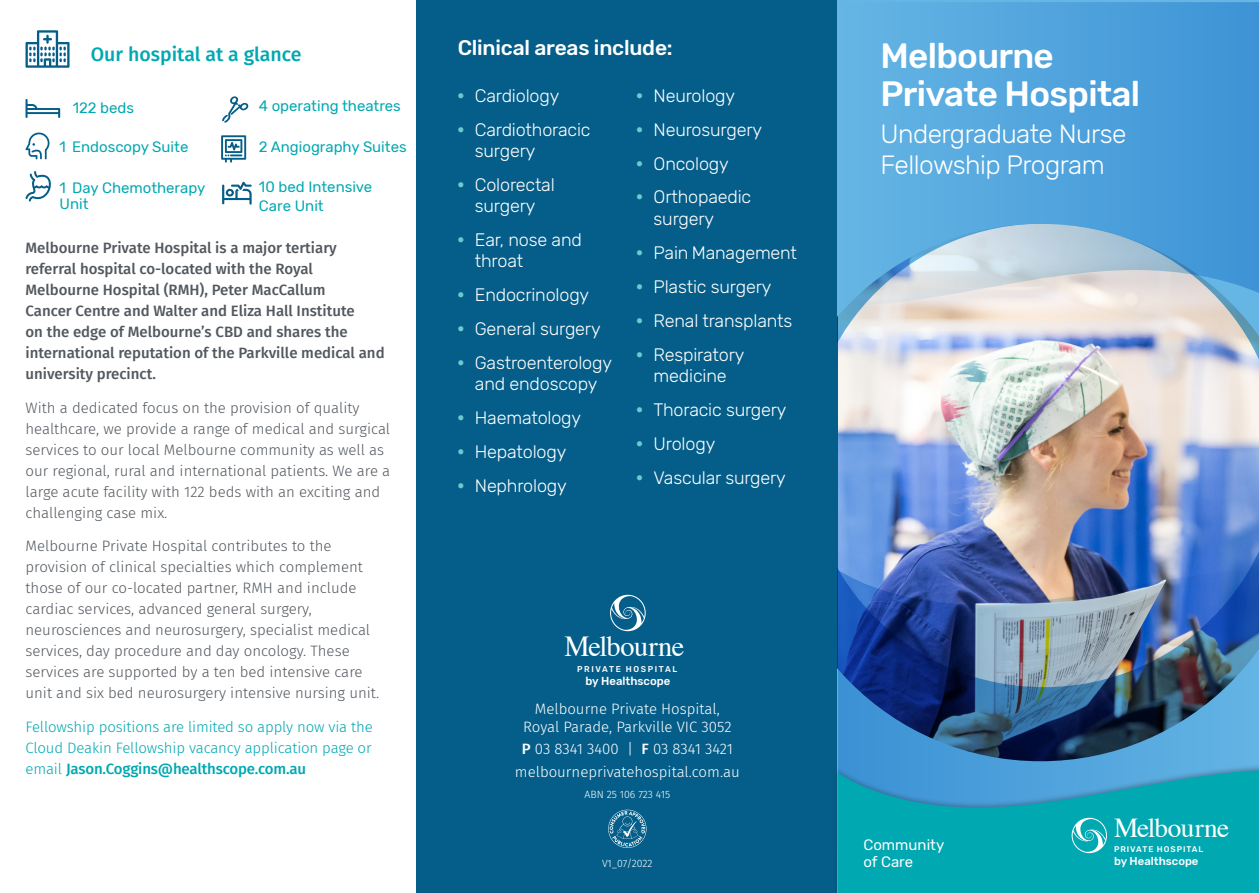
<style>
.page{position:relative;width:1259px;height:893px;background:#fff}
.page>*{position:absolute;margin:0;border:0;box-sizing:border-box;transform-origin:0 0}
.t1{font:500 35.1px/38.5px "Rubik";letter-spacing:-.02em;color:#fff}
.t2{font:28.95px "Times";letter-spacing:-.02em;color:#fff}
.t3{font:27.3px "Times";letter-spacing:-.02em;color:#fff}
.t4{font:300 26.25px/31.5px "Rubik";letter-spacing:-.02em;color:#fff}
.Heading{font:500 21px "Rubik";letter-spacing:-.01em;color:#fff}
.Heading-2{font:500 19.5px "Fira Sans";color:#00a8b1}
.t5{font:300 18px/21.1px "Rubik";letter-spacing:-.01em;color:#fff}
.t6{font:300 15px/21px "Fira Sans";color:#52585e}
.t7{font:500 15px/21px "Fira Sans";color:#52585e}
.t8{font:300 15px/21px "Fira Sans";letter-spacing:-.01em;color:#00a8b1;text-align:justify}
.t9{font:300 15px/18px "Fira Sans";color:#fff;text-align:center}
.t10{font:15px/19.8px "Rubik";color:#00a8b1}
.t11{font:15px/16.5px "Rubik";color:#fff}
.t12{font:500 11.55px "Rubik";color:#fff}
.t13{font:500 11.25px "Rubik";color:#fff}
.t14{font:300 10.5px "Fira Sans";color:#fff}
.t15{font:500 8.4px "Rubik";letter-spacing:.195em;color:#fff}
.t16{font:500 8.25px "Rubik";letter-spacing:.115em;color:#fff}
.s1{font-family:"Fira Sans";font-weight:700;font-size:18.15px;color:#6acacf}
.s2{font-weight:500}
</style>
<div class="page">
<div style="left:417px;top:0;width:421px;height:893px;background:#045e89"></div>
<img style="left:838px;top:0;width:421px;height:570px">
<svg style="left:838px;top:2px;width:421px;height:304px;background:#66acdc"></svg>
<img style="left:838px;top:570px;width:421px;height:193px">
<div style="left:833px;top:763px;width:426px;height:130px;background:#231f20;opacity:.3"></div>
<svg style="left:838px;top:770px;width:421px;height:123px;background:#0da5b7"></svg>
<svg style="left:222px;top:96px;width:27px;height:27px"></svg>
<svg style="left:26px;top:99px;width:34px;height:19px"></svg>
<svg style="left:221px;top:135px;width:25px;height:28px"></svg>
<svg style="left:25px;top:133px;width:24px;height:26px"></svg>
<svg style="left:25px;top:171px;width:26px;height:31px"></svg>
<svg style="left:26px;top:30px;width:44px;height:38px"></svg>
<svg style="left:610px;top:595px;width:36px;height:36px"></svg>
<svg style="left:608px;top:810px;width:38px;height:38px"></svg>
<svg style="left:1071px;top:818px;width:36px;height:35px"></svg>
<svg style="left:222px;top:182px;width:30px;height:23px"></svg>
<p class="Heading" style="left:458px;top:35px;width:216px">Clinical areas include:</p>
<p class="t5" style="left:458px;top:85px;width:103px"><span class="s1">•</span> Cardiology</p>
<p class="t5" style="left:475px;top:119px;width:117px;text-indent:-17px"><span class="s1">•</span> Cardiothoracic surgery</p>
<p class="t5" style="left:458px;top:174px;width:99px;text-align:center"><span class="s1">•</span> Colorectal surgery</p>
<p class="t5" style="left:475px;top:230px;width:109px;text-indent:-17px"><span class="s1">•</span> Ear, nose and throat</p>
<p class="t5" style="left:458px;top:285px;width:133px"><span class="s1">•</span> Endocrinology</p>
<p class="t5" style="left:458px;top:319px;width:144px"><span class="s1">•</span> General surgery</p>
<p class="t5" style="left:458px;top:353px;width:156px;text-align:center"><span class="s1">•</span> Gastroenterology and endoscopy</p>
<p class="t5" style="left:458px;top:408px;width:125px"><span class="s1">•</span> Haematology</p>
<p class="t5" style="left:458px;top:442px;width:110px"><span class="s1">•</span> Hepatology</p>
<p class="t5" style="left:458px;top:476px;width:111px"><span class="s1">•</span> Nephrology</p>
<p class="Heading-2" style="left:91px;top:38px;width:212px">Our hospital at a glance</p>
<p class="t1" style="left:880px;top:37px;width:261px">Melbourne<br>Private Hospital</p>
<p class="t4" style="left:880px;top:119px;width:247px">Undergraduate Nurse<br>Fellowship Program</p>
<p class="t5" style="left:636px;top:85px;width:100px"><span class="s1">•</span> Neurology</p>
<p class="t5" style="left:636px;top:119px;width:127px"><span class="s1">•</span> Neurosurgery</p>
<p class="t5" style="left:636px;top:153px;width:94px"><span class="s1">•</span> Oncology</p>
<p class="t5" style="left:653px;top:187px;width:99px;text-indent:-17px"><span class="s1">•</span> Orthopaedic surgery</p>
<p class="t5" style="left:636px;top:242px;width:162px"><span class="s1">•</span> Pain Management</p>
<p class="t5" style="left:636px;top:276px;width:136px"><span class="s1">•</span> Plastic surgery</p>
<p class="t5" style="left:636px;top:310px;width:157px"><span class="s1">•</span> Renal transplants</p>
<p class="t5" style="left:636px;top:344px;width:109px;text-align:center"><span class="s1">•</span> Respiratory medicine</p>
<p class="t5" style="left:636px;top:399px;width:152px"><span class="s1">•</span> Thoracic surgery</p>
<p class="t5" style="left:636px;top:433px;width:80px"><span class="s1">•</span> Urology</p>
<p class="t5" style="left:636px;top:467px;width:151px"><span class="s1">•</span> Vascular surgery</p>
<p class="t10" style="left:73px;top:98px;width:63px">122 beds</p>
<p class="t10" style="left:259px;top:97px;width:144px">4 operating theatres</p>
<p class="t10" style="left:259px;top:137px;width:149px">2 Angiography Suites</p>
<p class="t10" style="left:259px;top:177px;width:115px">10 bed Intensive<br>Care Unit</p>
<p class="t10" style="left:60px;top:138px;width:130px">1 Endoscopy Suite</p>
<p class="t10" style="left:60px;top:180px;width:147px;line-height:16.5px">1 Day Chemotherapy<br>Unit</p>
<p class="t7" style="left:26px;top:236px;width:361px">Melbourne Private Hospital is a major tertiary referral hospital co-located with the Royal Melbourne Hospital (RMH), Peter MacCallum<br>Cancer Centre and Walter and Eliza Hall Institute<br>on the edge of Melbourne’s CBD and shares the international reputation of the Parkville medical and university precinct.</p>
<p class="t6" style="left:26px;top:397px;width:366px">With a dedicated focus on the provision of quality healthcare, we provide a range of medical and surgical services to our local Melbourne community as well as our regional, rural and international patients. We are a large acute facility with 122 beds with an exciting and challenging case mix.</p>
<p class="t6" style="left:26px;top:535px;width:355px">Melbourne Private Hospital contributes to the provision of clinical specialties which complement those of our co-located partner, RMH and include cardiac services, advanced general surgery, neurosciences and neurosurgery, specialist medical services, day procedure and day oncology. These services are supported by a ten bed intensive care unit and six bed neurosurgery intensive nursing unit.</p>
<p class="t8" style="left:26px;top:716px;width:349px">Fellowship positions are limited so apply now via the Cloud Deakin Fellowship vacancy application page or email <span class="s2">Jason.Coggins@healthscope.com.au</span></p>
<p class="t2" style="left:564px;top:620px;width:121px">Melbourne</p>
<p class="t15" style="left:577px;top:664px;width:101px">PRIVATE HOSPITAL</p>
<p class="t12" style="left:585px;top:675px;width:86px">by Healthscope</p>
<p class="t9" style="left:523px;top:700px;width:210px">Melbourne Private Hospital,<br>Royal Parade, Parkville VIC 3052</p>
<p class="t9" style="left:522px;top:740px;width:212px"><span class="s2">P</span> 03 8341 3400 | <span class="s2">F</span> 03 8341 3421</p>
<p class="t9" style="left:515px;top:762px;width:226px">melbourneprivatehospital.com.au</p>
<p class="t14" style="left:584px;top:786px;width:87px">ABN 25 106 723 415</p>
<p class="t14" style="left:602px;top:856px;width:52px">V1_07/2022</p>
<p class="t11" style="left:863px;top:837px;width:82px">Community of Care</p>
<p class="t3" style="left:1114px;top:802px;width:117px">Melbourne</p>
<p class="t16" style="left:1114px;top:845px;width:91px">PRIVATE HOSPITAL</p>
<p class="t13" style="left:1114px;top:855px;width:86px">by Healthscope</p>
</div>
